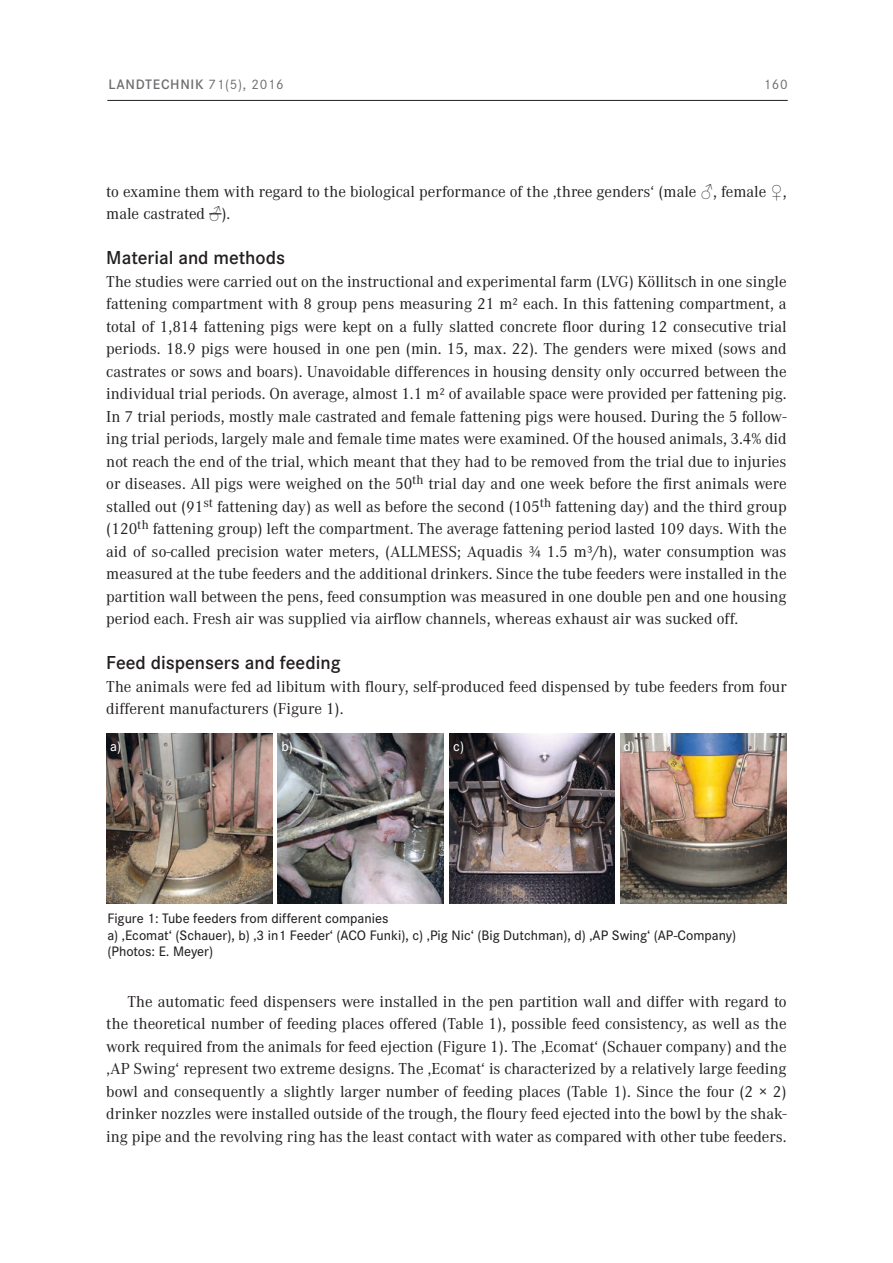
<style>
.page{position:relative;width:893px;height:1263px;background:#fff}
.page>*{position:absolute;margin:0;border:0;box-sizing:border-box;transform-origin:0 0}
.t1{font:600 19.5px "Corporate S";color:#231f20}
.t2{font:16.5px/22.5px "Corporate A";color:#231f20}
.t3{font:500 14.25px/16.5px "Corporate S";color:#231f20}
.t4{font:600 14.25px "Corporate S";letter-spacing:.05em;color:#6c6d70}
.t5{font:500 14.25px "Corporate S";color:#fff}
.t6{font:14.25px "Corporate S";color:#6c6d70}
.s1{font-family:"Corporate S Reg 2";font-weight:400}
.s2{font-family:"Arial"}
</style>
<div class="page">
<hr style="left:107px;top:100px;width:681px;height:1px;background:#231f20">
<svg style="left:209px;top:213px;width:13px;height:1px"></svg>
<img style="left:106px;top:733px;width:166px;height:171px">
<img style="left:277px;top:733px;width:166px;height:171px">
<img style="left:621px;top:733px;width:166px;height:171px">
<img style="left:449px;top:734px;width:166px;height:170px">
<p class="t4" style="left:108px;top:76px;width:177px">LANDTECHNIK <span class="s1">71(5), 2016</span></p>
<p class="t6" style="left:763px;top:76px;width:26px">160</p>
<p class="t2" style="left:106px;top:180px;width:682px">to examine them with regard to the biological performance of the ‚three genders‘ (male <span class="s2">♂</span>, female <span class="s2">♀</span>, male castrated <span class="s2">♂</span>).</p>
<p class="t1" style="left:106px;top:247px;width:180px">Material and methods</p>
<p class="t2" style="left:106px;top:270px;width:682px;text-align:justify">The studies were carried out on the instructional and experimental farm (LVG) Köllitsch in one single fattening compartment with 8 group pens measuring 21 m² each. In this fattening compartment, a total of 1,814 fattening pigs were kept on a fully slatted concrete floor during 12 consecutive trial periods. 18.9 pigs were housed in one pen (min. 15, max. 22). The genders were mixed (sows and castrates or sows and boars). Unavoidable differences in housing density only occurred between the individual trial periods. On average, almost 1.1 m² of available space were provided per fattening pig.<br>In 7 trial periods, mostly male castrated and female fattening pigs were housed. During the 5 follow&shy;ing trial periods, largely male and female time mates were examined. Of the housed animals, 3.4% did not reach the end of the trial, which meant that they had to be removed from the trial due to injuries or diseases. All pigs were weighed on the 50<sup>th</sup> trial day and one week before the first animals were stalled out (91<sup>st</sup> fattening day) as well as before the second (105<sup>th</sup> fattening day) and the third group (120<sup>th</sup> fattening group) left the compartment. The average fattening period lasted 109 days. With the aid of so-called precision water meters, (ALLMESS; Aquadis ¾ 1.5 m³/h), water consumption was measured at the tube feeders and the additional drinkers. Since the tube feeders were installed in the partition wall between the pens, feed consumption was measured in one double pen and one housing period each. Fresh air was supplied via airflow channels, whereas exhaust air was sucked off.</p>
<p class="t1" style="left:106px;top:652px;width:236px">Feed dispensers and feeding</p>
<p class="t2" style="left:106px;top:675px;width:682px">The animals were fed ad libitum with floury, self-produced feed dispensed by tube feeders from four different manufacturers (Figure 1).</p>
<p class="t5" style="left:110px;top:738px;width:12px">a)</p>
<p class="t5" style="left:281px;top:738px;width:13px">b)</p>
<p class="t5" style="left:453px;top:738px;width:12px">c)</p>
<p class="t5" style="left:623px;top:738px;width:13px">d)</p>
<p class="t3" style="left:107px;top:910px;width:630px">Figure 1: Tube feeders from different companies<br>a) ‚Ecomat‘ (Schauer), b) ‚3 in1 Feeder‘ (ACO Funki), c) ‚Pig Nic‘ (Big Dutchman), d) ‚AP Swing‘ (AP-Company) (Photos: E. Meyer)</p>
<p class="t2" style="left:106px;top:990px;width:682px;text-align:justify;text-indent:21px">The automatic feed dispensers were installed in the pen partition wall and differ with regard to the theoretical number of feeding places offered (Table 1), possible feed consistency, as well as the work required from the animals for feed ejection (Figure 1). The ‚Ecomat‘ (Schauer company) and the ‚AP Swing‘ represent two extreme designs. The ‚Ecomat‘ is characterized by a relatively large feeding bowl and consequently a slightly larger number of feeding places (Table 1). Since the four (2 × 2) drinker nozzles were installed outside of the trough, the floury feed ejected into the bowl by the shak&shy;ing pipe and the revolving ring has the least contact with water as compared with other tube feeders.</p>
</div>
